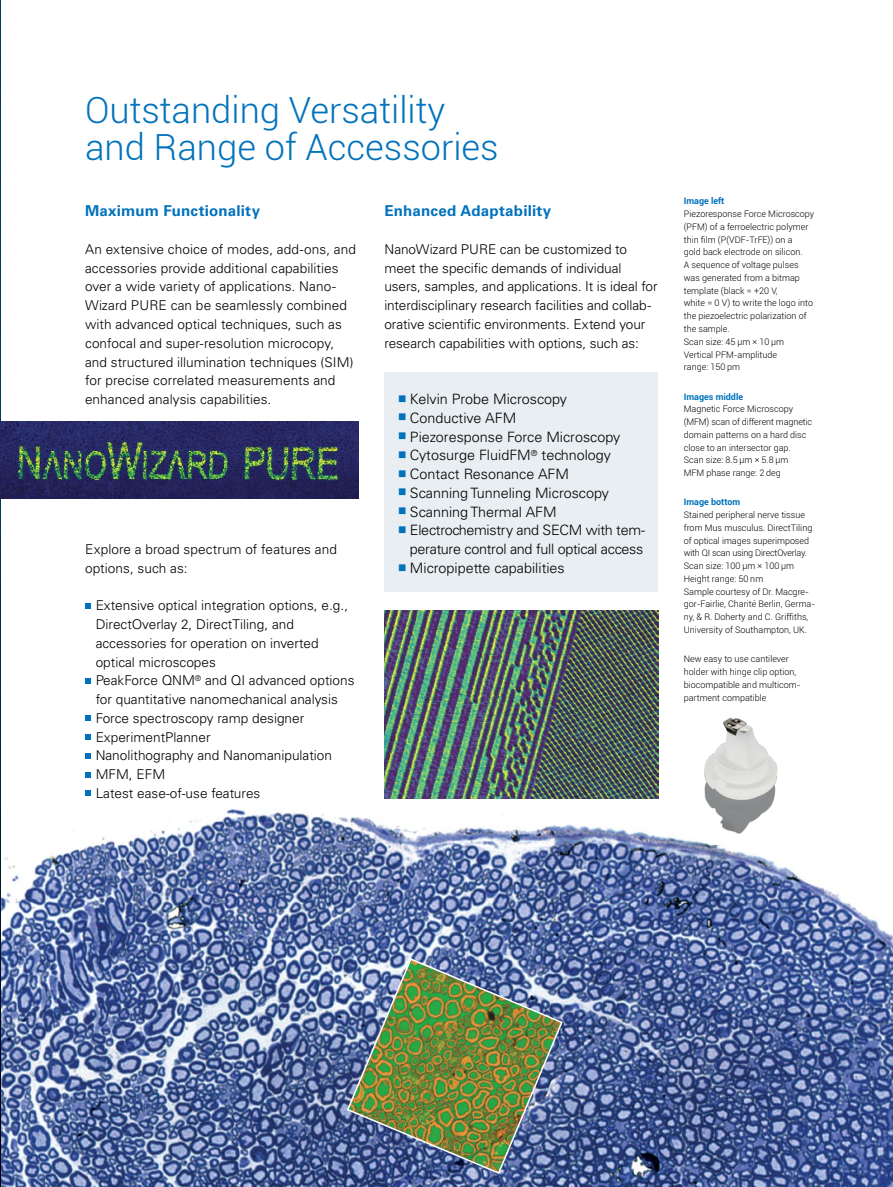
<style>
.page{position:relative;width:893px;height:1187px;background:#fff}
.page>*{position:absolute;margin:0;border:0;box-sizing:border-box;transform-origin:0 0}
.t1{font:300 36px/37.5px "Roboto";color:#0072bc}
.t2{font:700 15px "Univers";letter-spacing:.015em;color:#0072bc}
.t3{font:300 14.25px/18.8px "Univers";color:#000}
.t4{font:300 13.5px/18.8px "Univers";color:#000}
.t5{font:300 9px/12.8px "Roboto";color:#000}
.t6{font:700 9px "Roboto";color:#0072bc}
</style>
<div class="page">
<img style="left:1px;top:809px;width:892px;height:377px">
<img style="left:0;top:0;width:1px;height:1186px">
<svg style="left:85px;top:603px;width:5px;height:5px"></svg>
<svg style="left:85px;top:678px;width:5px;height:5px"></svg>
<svg style="left:85px;top:715px;width:5px;height:6px"></svg>
<svg style="left:85px;top:734px;width:5px;height:5px"></svg>
<svg style="left:85px;top:753px;width:5px;height:5px"></svg>
<svg style="left:85px;top:772px;width:5px;height:5px"></svg>
<svg style="left:85px;top:790px;width:5px;height:6px"></svg>
<div style="left:384px;top:372px;width:274px;height:219px;background:#e8eef1"></div>
<img style="left:0;top:205px;width:1px;height:210px">
<img style="left:0;top:421px;width:359px;height:77px">
<img style="left:384px;top:610px;width:274px;height:188px">
<img style="left:346px;top:957px;width:218px;height:217px">
<img style="left:684px;top:717px;width:116px;height:118px">
<h1 class="t1" style="left:85px;top:90px;width:415px">Outstanding Versatility and Range of Accessories</h1>
<p class="t2" style="left:85px;top:202px;width:177px">Maximum Functionality</p>
<p class="t4" style="left:85px;top:240px;width:272px">An extensive choice of modes, add-ons, and accessories provide additional capabilities over a wide variety of applications. Nano-Wizard PURE can be seamlessly combined with advanced optical techniques, such as confocal and super-resolution microcopy, and structured illumination techniques (SIM) for precise correlated measurements and enhanced analysis capabilities.</p>
<p class="t4" style="left:85px;top:540px;width:253px">Explore a broad spectrum of features and options, such as:</p>
<p class="t4" style="left:96px;top:596px;width:260px">Extensive optical integration options, e.g.,<br>DirectOverlay 2, DirectTiling, and accessories for operation on inverted optical microscopes<br>PeakForce QNM<sup>®</sup> and QI advanced options for quantitative nanomechanical analysis<br>Force spectroscopy ramp designer<br>ExperimentPlanner<br>Nanolithography and Nanomanipulation<br>MFM, EFM<br>Latest ease-of-use features</p>
<p class="t2" style="left:384px;top:202px;width:168px">Enhanced Adaptability</p>
<p class="t4" style="left:384px;top:240px;width:275px">NanoWizard PURE can be customized to meet the specific demands of individual users, samples, and applications. It is ideal for interdisciplinary research facilities and collab&shy;orative scientific environments. Extend your research capabilities with options, such as:</p>
<p class="t3" style="left:410px;top:389px;width:237px">Kelvin Probe Microscopy<br>Conductive AFM<br>Piezoresponse Force Microscopy<br>Cytosurge FluidFM<sup>®</sup> technology<br>Contact Resonance AFM<br>Scanning Tunneling Microscopy<br>Scanning Thermal AFM<br>Electrochemistry and SECM with tem&shy;perature control and full optical access<br>Micropipette capabilities</p>
<p class="t6" style="left:684px;top:195px;width:42px">Image left</p>
<p class="t5" style="left:684px;top:207px;width:132px">Piezoresponse Force Microscopy (PFM) of a ferroelectric polymer thin film (P(VDF-TrFE)) on a<br>gold back electrode on silicon.<br>A sequence of voltage pulses was generated from a bitmap template (black = +20 V,<br>white = 0 V) to write the logo into the piezoelectric polarization of the sample.<br>Scan size: 45 µm × 10 µm<br>Vertical PFM-amplitude<br>range: 150 pm</p>
<p class="t6" style="left:684px;top:390px;width:61px">Images middle</p>
<p class="t5" style="left:684px;top:402px;width:130px">Magnetic Force Microscopy (MFM) scan of different magnetic domain patterns on a hard disc close to an intersector gap.<br>Scan size: 8.5 µm × 5.8 µm<br>MFM phase range: 2 deg</p>
<p class="t6" style="left:684px;top:496px;width:58px">Image bottom</p>
<p class="t5" style="left:684px;top:508px;width:133px">Stained peripheral nerve tissue from Mus musculus. DirectTiling of optical images superimposed with QI scan using DirectOverlay.<br>Scan size: 100 µm × 100 µm<br>Height range: 50 nm<br>Sample courtesy of Dr. Macgre&shy;gor-Fairlie, Charité Berlin, Germa&shy;ny, &amp; R. Doherty and C. Griffiths,<br>University of Southampton, UK.</p>
<p class="t5" style="left:684px;top:652px;width:118px">New easy to use cantilever holder with hinge clip option, biocompatible and multicom&shy;partment compatible</p>
</div>
